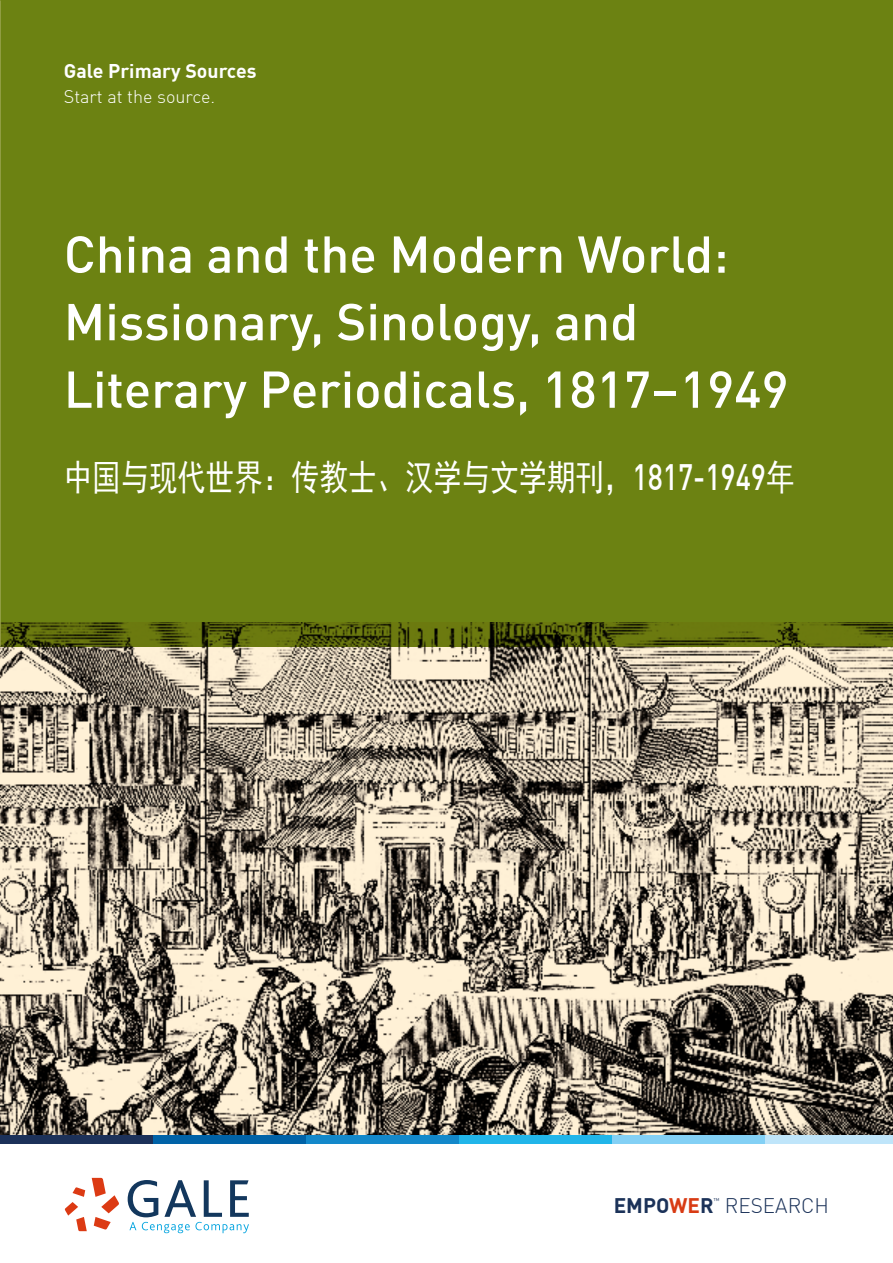
<style>
.page{position:relative;width:893px;height:1263px;background:#fff}
.page>*{position:absolute;margin:0;border:0;box-sizing:border-box;transform-origin:0 0}
.t1{font:500 51px/67.5px "DIN Offc";color:#fff}
.t2{font:36px "Sim Hei";color:#fff;scale:.79 1}
.t3{font:300 20.7px "DIN Offc";color:#1b3259}
.t4{font:700 20.7px "DIN Offc";color:#1b3259}
.t5{font:700 19.5px "DIN Offc";color:#fff}
.t6{font:300 18px "DIN Offc";color:#fff}
.t7{font:6.9px "DIN Offc";color:#1b3259}
.s1{font-family:"DIN Offc";font-weight:500}
.s2{color:#d83b14}
</style>
<div class="page">
<img style="left:1px;top:646px;width:892px;height:489px">
<div style="left:0;top:0;width:893px;height:646px;background:#6c8212"></div>
<div style="left:0;top:1135px;width:153px;height:9px;background:#1c3159"></div>
<div style="left:153px;top:1135px;width:153px;height:9px;background:#0062a7"></div>
<div style="left:306px;top:1135px;width:153px;height:9px;background:#1388ca"></div>
<div style="left:459px;top:1135px;width:153px;height:9px;background:#21b5e9"></div>
<div style="left:612px;top:1135px;width:153px;height:9px;background:#83d0f5"></div>
<div style="left:765px;top:1135px;width:128px;height:9px;background:#bfe5fa"></div>
<svg style="left:65px;top:1178px;width:54px;height:53px"></svg>
<svg style="left:128px;top:1180px;width:121px;height:53px"></svg>
<img style="left:0;top:0;width:1px;height:646px">
<hr style="left:0;top:623px;width:1px;height:640px;background:#6c8212">
<p class="t5" style="left:64px;top:58px;width:194px">Gale Primary Sources</p>
<p class="t6" style="left:64px;top:86px;width:153px">Start at the source.</p>
<p class="t1" style="left:64px;top:221px;width:726px">China and the Modern World:<br>Missionary, Sinology, and<br>Literary Periodicals, 1817–1949</p>
<p class="t2" style="left:64px;top:459px;width:926px">中国与现代世界：传教士、汉学与文学期刊，<span class="s1">1817-1949</span>年</p>
<p class="t4" style="left:614px;top:1192px;width:101px">EMPO<span class="s2">WE</span>R</p>
<p class="t7" style="left:714px;top:1196px;width:7px">™</p>
<p class="t3" style="left:725px;top:1193px;width:106px">RESEARCH</p>
</div>
